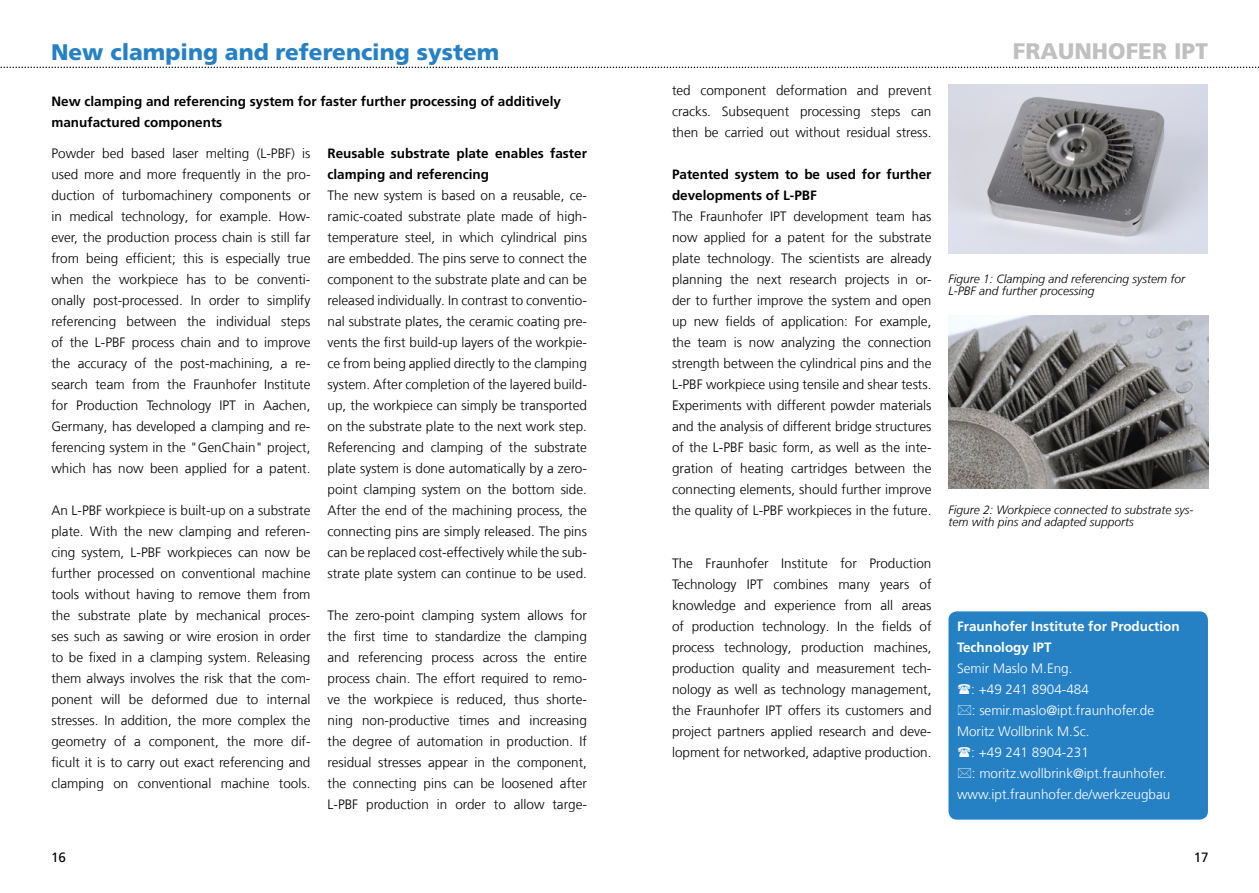
<style>
.page{position:relative;width:1259px;height:893px;background:#fff}
.page>*{position:absolute;margin:0;border:0;box-sizing:border-box;transform-origin:0 0}
.t1{font:900 22.5px "Frutiger LT Com";color:#2581c4}
.t2{font:900 22.5px "Frutiger LT Com";color:#c1c0c0}
.t3{font:300 13.5px/21px "Frutiger LT Com";color:#000;text-align:justify}
.t4{font:700 13.5px/21px "Frutiger LT Com";color:#000}
.t5{font:300 13.5px "Frutiger LT Com";color:#fff}
.t6{font:700 13.5px/21px "Frutiger LT Com";color:#fff}
.t7{font:13.5px "Frutiger LT Com";color:#000}
.t8{font:italic 300 12px/12px "Frutiger LT Com";color:#000}
</style>
<div class="page">
<svg style="left:0;top:67px;width:1259px;height:1px"></svg>
<div style="left:948px;top:611px;width:260px;height:209px;background:#2581c4;border-radius:9px"></div>
<img style="left:948px;top:85px;width:260px;height:169px">
<img style="left:948px;top:316px;width:260px;height:173px">
<h1 class="t1" style="left:51px;top:39px;width:450px">New clamping and referencing system</h1>
<h1 class="t2" style="left:1013px;top:38px;width:197px">FRAUNHOFER IPT</h1>
<p class="t4" style="left:51px;top:90px;width:511px">New clamping and referencing system for faster further processing of additively manufactured components</p>
<p class="t3" style="left:51px;top:143px;width:260px">Powder bed based laser melting (L-PBF) is used more and more frequently in the pro&shy;duction of turbomachinery components or in medical technology, for example. How&shy;ever, the production process chain is still far from being efficient; this is especially true when the workpiece has to be conventi&shy;onally post-processed. In order to simplify referencing between the individual steps of the L-PBF process chain and to improve the accuracy of the post-machining, a re&shy;search team from the Fraunhofer Institute for Production Technology IPT in Aachen, Germany, has developed a clamping and re&shy;ferencing system in the "GenChain" project, which has now been applied for a patent.</p>
<p class="t3" style="left:51px;top:500px;width:260px">An L-PBF workpiece is built-up on a substrate plate. With the new clamping and referen&shy;cing system, L-PBF workpieces can now be further processed on conventional machine tools without having to remove them from the substrate plate by mechanical proces&shy;ses such as sawing or wire erosion in order to be fixed in a clamping system. Releasing them always involves the risk that the com&shy;ponent will be deformed due to internal stresses. In addition, the more complex the geometry of a component, the more dif&shy;ficult it is to carry out exact referencing and clamping on conventional machine tools.</p>
<p class="t3" style="left:672px;top:80px;width:261px">ted component deformation and prevent cracks. Subsequent processing steps can then be carried out without residual stress.</p>
<p class="t4" style="left:672px;top:164px;width:261px">Patented system to be used for further developments of L-PBF</p>
<p class="t3" style="left:672px;top:206px;width:261px">The Fraunhofer IPT development team has now applied for a patent for the substrate plate technology. The scientists are already planning the next research projects in or&shy;der to further improve the system and open up new fields of application: For example, the team is now analyzing the connection strength between the cylindrical pins and the L-PBF workpiece using tensile and shear tests.<br>Experiments with different powder materials and the analysis of different bridge structures of the L-PBF basic form, as well as the inte&shy;gration of heating cartridges between the connecting elements, should further improve the quality of L-PBF workpieces in the future.</p>
<p class="t3" style="left:672px;top:553px;width:261px">The Fraunhofer Institute for Production Technology IPT combines many years of knowledge and experience from all areas of production technology. In the fields of process technology, production machines, production quality and measurement tech&shy;nology as well as technology management, the Fraunhofer IPT offers its customers and project partners applied research and deve&shy;lopment for networked, adaptive production.</p>
<p class="t4" style="left:327px;top:143px;width:261px">Reusable substrate plate enables faster clamping and referencing</p>
<p class="t3" style="left:327px;top:185px;width:261px">The new system is based on a reusable, ce&shy;ramic-coated substrate plate made of high&shy;temperature steel, in which cylindrical pins are embedded. The pins serve to connect the component to the substrate plate and can be released individually. In contrast to conventio&shy;nal substrate plates, the ceramic coating pre&shy;vents the first build-up layers of the workpie&shy;ce from being applied directly to the clamping system. After completion of the layered build&shy;up, the workpiece can simply be transported on the substrate plate to the next work step.<br>Referencing and clamping of the substrate plate system is done automatically by a zero&shy;point clamping system on the bottom side.<br>After the end of the machining process, the connecting pins are simply released. The pins can be replaced cost-effectively while the sub&shy;strate plate system can continue to be used.</p>
<p class="t3" style="left:327px;top:605px;width:261px">The zero-point clamping system allows for the first time to standardize the clamping and referencing process across the entire process chain. The effort required to remo&shy;ve the workpiece is reduced, thus shorte&shy;ning non-productive times and increasing the degree of automation in production. If residual stresses appear in the component, the connecting pins can be loosened after L-PBF production in order to allow targe-</p>
<p class="t8" style="left:948px;top:272px;width:238px">Figure 1: Clamping and referencing system for<br>L-PBF and further processing</p>
<p class="t8" style="left:948px;top:503px;width:246px">Figure 2: Workpiece connected to substrate sys&shy;tem with pins and adapted supports</p>
<p class="t6" style="left:957px;top:615px;width:224px">Fraunhofer Institute for Production<br>Technology IPT</p>
<p class="t5" style="left:957px;top:660px;width:117px">Semir Maslo M.Eng.</p>
<p class="t5" style="left:971px;top:681px;width:119px">: +49 241 8904-484</p>
<p class="t5" style="left:972px;top:702px;width:184px">: semir.maslo@ipt.fraunhofer.de</p>
<p class="t5" style="left:957px;top:723px;width:134px">Moritz Wollbrink M.Sc.</p>
<p class="t5" style="left:971px;top:744px;width:119px">: +49 241 8904-231</p>
<p class="t5" style="left:972px;top:765px;width:196px">: moritz.wollbrink@ipt.fraunhofer.</p>
<p class="t5" style="left:957px;top:786px;width:215px">www.ipt.fraunhofer.de/werkzeugbau</p>
<p class="t7" style="left:51px;top:849px;width:17px">16</p>
<p class="t7" style="left:1193px;top:849px;width:17px">17</p>
</div>
